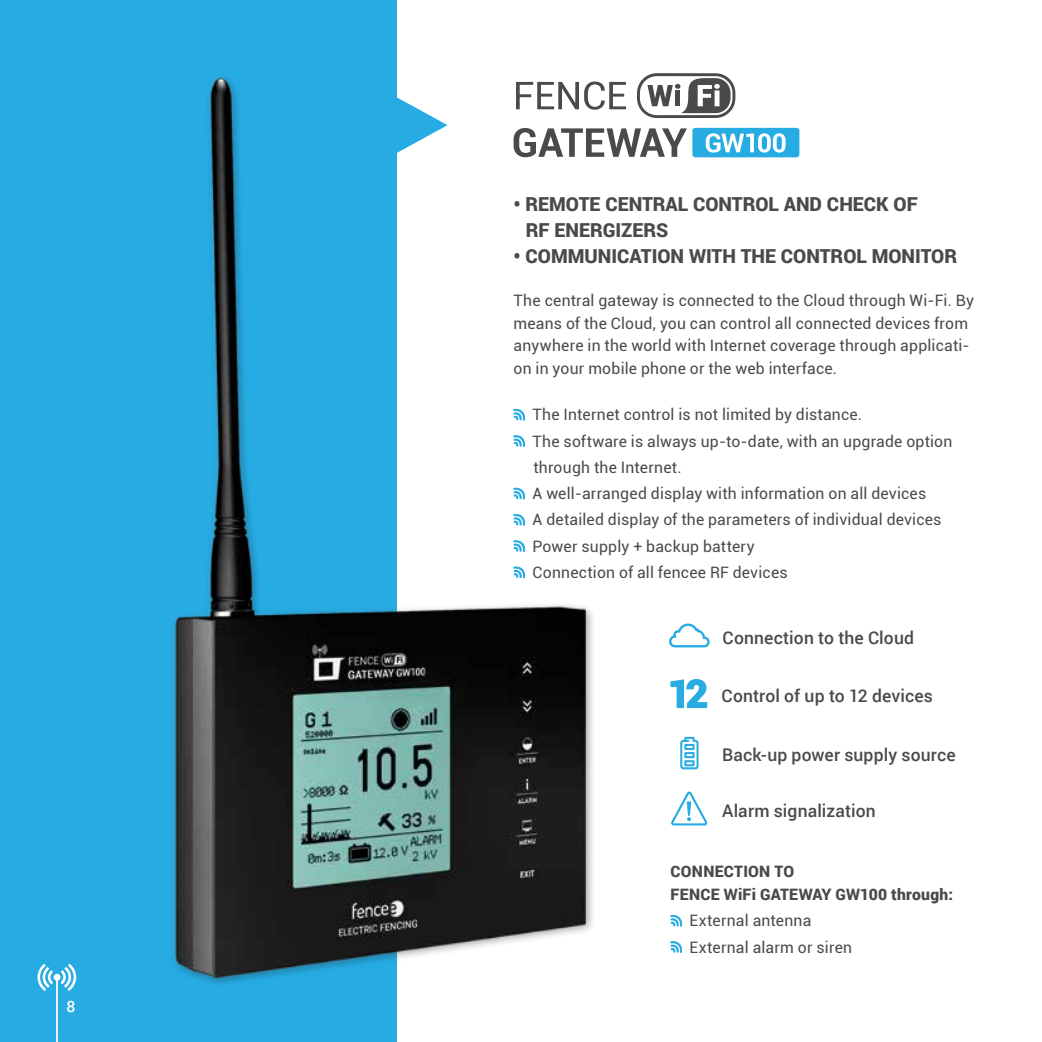
<style>
.page{position:relative;width:1042px;height:1042px;background:#fff}
.page>*{position:absolute;margin:0;border:0;box-sizing:border-box;transform-origin:0 0}
.t1{font:900 19.25px/26.2px "Roboto";color:#4a4a49}
.t2{font:500 17.5px "Roboto";letter-spacing:.01em;color:#4a4a49}
.t3{font:15.75px/26.2px "Roboto";letter-spacing:.01em;color:#4a4a49}
.t4{font:900 15.75px/22.8px "Roboto";letter-spacing:.015em;color:#4a4a49}
.t5{font:500 15.75px "Roboto";color:#fff}
</style>
<div class="page">
<svg style="left:599px;top:128px;width:88px;height:29px"></svg>
<svg style="left:599px;top:82px;width:27px;height:28px"></svg>
<svg style="left:637px;top:73px;width:98px;height:45px"></svg>
<div style="left:675px;top:90px;width:5px;height:16px;background:#4a4a49"></div>
<div style="left:692px;top:128px;width:107px;height:29px;background:#27abe3;border-radius:3px"></div>
<svg style="left:706px;top:133px;width:79px;height:20px"></svg>
<div style="left:0;top:0;width:397px;height:1042px;background:#27abe3"></div>
<img style="left:173px;top:77px;width:426px;height:907px">
<svg style="left:680px;top:736px;width:19px;height:34px"></svg>
<svg style="left:670px;top:914px;width:12px;height:13px"></svg>
<svg style="left:670px;top:941px;width:12px;height:12px"></svg>
<svg style="left:671px;top:791px;width:37px;height:35px"></svg>
<svg style="left:669px;top:623px;width:41px;height:25px"></svg>
<svg style="left:670px;top:679px;width:37px;height:29px"></svg>
<svg style="left:37px;top:963px;width:39px;height:79px"></svg>
<p class="t5" style="left:66px;top:995px;width:10px">8</p>
<p class="t1" style="left:526px;top:190px;width:393px;text-indent:-12px">• REMOTE CENTRAL CONTROL AND CHECK OF<br>RF ENERGIZERS</p>
<p class="t1" style="left:513px;top:243px;width:445px">• COMMUNICATION WITH THE CONTROL MONITOR</p>
<p class="t3" style="left:513px;top:288px;width:462px;line-height:22.8px">The central gateway is connected to the Cloud through Wi-Fi. By means of the Cloud, you can control all connected devices from anywhere in the world with Internet coverage through applicati&shy;on in your mobile phone or the web interface.</p>
<p class="t3" style="left:532px;top:401px;width:421px">The Internet control is not limited by distance.<br>The software is always up-to-date, with an upgrade option through the Internet.<br>A well-arranged display with information on all devices<br>A detailed display of the parameters of individual devices Power supply + backup battery<br>Connection of all fencee RF devices</p>
<p class="t2" style="left:722px;top:625px;width:193px">Connection to the Cloud</p>
<p class="t2" style="left:721px;top:683px;width:213px">Control of up to 12 devices</p>
<p class="t2" style="left:722px;top:743px;width:235px">Back-up power supply source</p>
<p class="t2" style="left:722px;top:798px;width:155px">Alarm signalization</p>
<p class="t4" style="left:670px;top:860px;width:284px">CONNECTION TO<br>FENCE WiFi GATEWAY GW100 through:</p>
<p class="t3" style="left:689px;top:907px;width:164px">External antenna<br>External alarm or siren</p>
</div>
